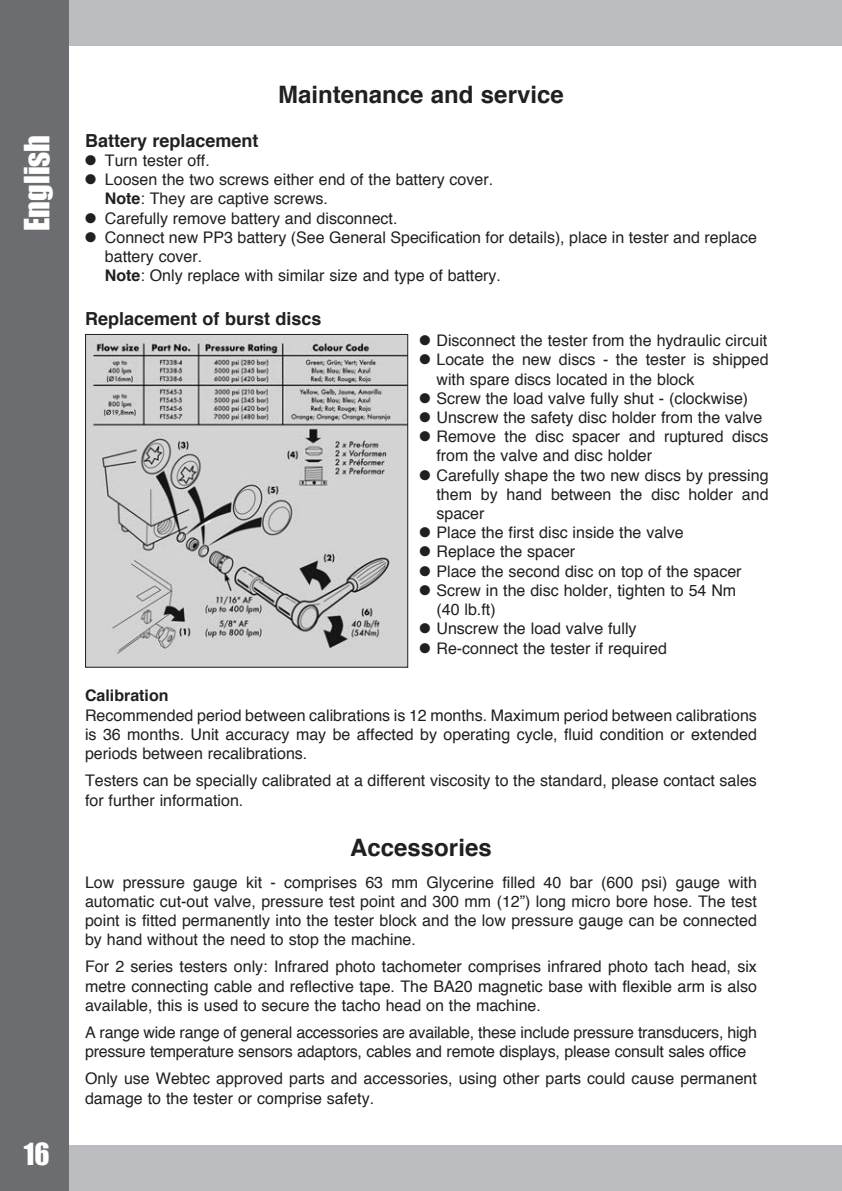
<style>
.page{position:relative;width:842px;height:1191px;background:#fff}
.page>*{position:absolute;margin:0;border:0;box-sizing:border-box;transform-origin:0 0}
.t1{font:32px "Impact";color:#fff}
.t2{font:28px "Impact";color:#fff}
.t3{font:700 24px "Helvetica";color:#231f20}
.t4{font:700 18px "Helvetica";color:#231f20}
.t5{font:16px/19.2px "Helvetica";color:#231f20}
.t6{font:700 16px "Helvetica";color:#231f20}
.s1{font-weight:700}
</style>
<div class="page">
<div style="left:0;top:0;width:842px;height:46px;background:#bcbdc0"></div>
<div style="left:0;top:1146px;width:842px;height:45px;background:#bcbdc0"></div>
<div style="left:0;top:0;width:68px;height:1191px;background:#6c6d70"></div>
<img style="left:87px;top:336px;width:319px;height:329px">
<div style="left:85px;top:334px;width:323px;height:333px;border:1px solid #231f20"></div>
<h1 class="t1" style="left:12px;top:231px;width:98px;rotate:-90deg">English</h1>
<h2 class="t2" style="left:24px;top:1132px;width:27px">16</h2>
<h3 class="t3" style="left:278px;top:75px;width:287px">Maintenance and service</h3>
<p class="t4" style="left:85px;top:126px;width:175px">Battery replacement</p>
<p class="t5" style="left:85px;top:151px;width:126px">● Turn tester off.</p>
<p class="t5" style="left:105px;top:170px;width:390px;text-indent:-20px">● Loosen the two screws either end of the battery cover.<br><span class="s1">Note</span>: They are captive screws.</p>
<p class="t5" style="left:85px;top:209px;width:314px">● Carefully remove battery and disconnect.</p>
<p class="t5" style="left:105px;top:228px;width:653px;text-indent:-20px">● Connect new PP3 battery (See General Specification for details), place in tester and replace battery cover.<br><span class="s1">Note</span>: Only replace with similar size and type of battery.</p>
<p class="t4" style="left:85px;top:304px;width:238px">Replacement of burst discs</p>
<p class="t5" style="left:419px;top:331px;width:349px">● Disconnect the tester from the hydraulic circuit</p>
<p class="t5" style="left:436px;top:351px;width:334px;text-indent:-17px">● Locate the new discs - the tester is shipped with spare discs located in the block</p>
<p class="t5" style="left:419px;top:389px;width:330px">● Screw the load valve fully shut - (clockwise)</p>
<p class="t5" style="left:419px;top:408px;width:344px">● Unscrew the safety disc holder from the valve</p>
<p class="t5" style="left:436px;top:427px;width:334px;text-indent:-17px">● Remove the disc spacer and ruptured discs from the valve and disc holder</p>
<p class="t5" style="left:436px;top:466px;width:334px;text-align:justify;text-indent:-17px">● Carefully shape the two new discs by pressing them by hand between the disc holder and spacer</p>
<p class="t5" style="left:419px;top:523px;width:266px">● Place the first disc inside the valve</p>
<p class="t5" style="left:419px;top:543px;width:157px">● Replace the spacer</p>
<p class="t5" style="left:419px;top:562px;width:324px">● Place the second disc on top of the spacer</p>
<p class="t5" style="left:436px;top:581px;width:301px;text-indent:-17px">● Screw in the disc holder, tighten to 54 Nm (40 lb.ft)</p>
<p class="t5" style="left:419px;top:619px;width:219px">● Unscrew the load valve fully</p>
<p class="t5" style="left:419px;top:639px;width:249px">● Re-connect the tester if required</p>
<p class="t6" style="left:85px;top:683px;width:85px">Calibration</p>
<p class="t5" style="left:85px;top:706px;width:673px;text-align:justify">Recommended period between calibrations is 12 months. Maximum period between calibrations is 36 months. Unit accuracy may be affected by operating cycle, fluid condition or extended periods between recalibrations.</p>
<p class="t5" style="left:85px;top:771px;width:673px">Testers can be specially calibrated at a different viscosity to the standard, please contact sales for further information.</p>
<h3 class="t3" style="left:350px;top:828px;width:143px">Accessories</h3>
<p class="t5" style="left:85px;top:873px;width:673px;text-align:justify">Low pressure gauge kit - comprises 63 mm Glycerine filled 40 bar (600 psi) gauge with automatic cut-out valve, pressure test point and 300 mm (12”) long micro bore hose. The test point is fitted permanently into the tester block and the low pressure gauge can be connected by hand without the need to stop the machine.</p>
<p class="t5" style="left:85px;top:957px;width:673px;text-align:justify">For 2 series testers only: Infrared photo tachometer comprises infrared photo tach head, six metre connecting cable and reflective tape. The BA20 magnetic base with flexible arm is also available, this is used to secure the tacho head on the machine.</p>
<p class="t5" style="left:85px;top:1023px;width:673px">A range wide range of general accessories are available, these include pressure transducers, high pressure temperature sensors adaptors, cables and remote displays, please consult sales office</p>
<p class="t5" style="left:85px;top:1069px;width:673px">Only use Webtec approved parts and accessories, using other parts could cause permanent damage to the tester or comprise safety.</p>
</div>
